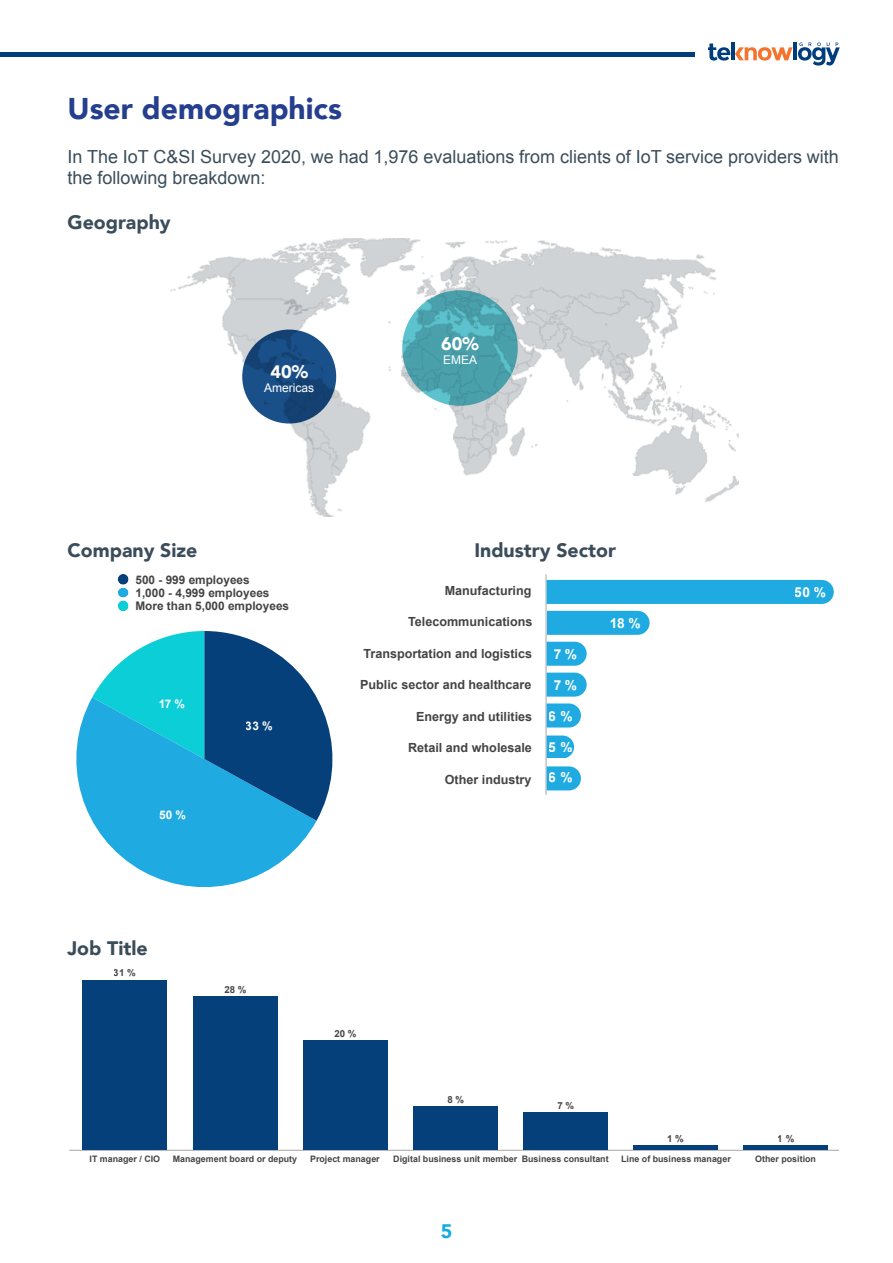
<style>
.page{position:relative;width:893px;height:1263px;background:#fff}
.page>*{position:absolute;margin:0;border:0;box-sizing:border-box;transform-origin:0 0}
.t1{font:900 30px "Avenir";color:#253f8e}
.t2{font:900 19.5px "Avenir";color:#3b4d5a}
.t3{font:900 19.5px "Avenir";color:#14abe3}
.t4{font:18px/21.6px "Arial";color:#3b4d5a}
.t5{font:900 18px "Avenir";color:#fff}
.t6{font:700 13.8px "Arial";color:#fff}
.t7{font:700 12.6px "Arial";color:#444}
.t8{font:12px "Arial";color:#fff}
.t9{font:700 11.85px/13.4px "Arial";color:#444}
.t10{font:700 11.85px "Arial";color:#fff}
.t11{font:700 9.75px "Arial";color:#444}
.t12{font:700 8.85px "Arial";color:#444}
</style>
<div class="page">
<img style="left:170px;top:238px;width:568px;height:279px">
<svg style="left:242px;top:330px;width:94px;height:93px;background:#184a80"></svg>
<svg style="left:402px;top:290px;width:116px;height:116px;background:#4da4af"></svg>
<hr style="left:546px;top:575px;width:1px;height:219px;background:#a7a7a7">
<div style="left:547px;top:580px;width:287px;height:24px;background:#1fabe2"></div>
<div style="left:547px;top:611px;width:103px;height:24px;background:#1fabe2"></div>
<div style="left:547px;top:642px;width:40px;height:24px;background:#1fabe2"></div>
<div style="left:547px;top:673px;width:40px;height:24px;background:#1fabe2"></div>
<div style="left:547px;top:703px;width:34px;height:24px;background:#1fabe2"></div>
<div style="left:547px;top:735px;width:27px;height:23px;background:#1fabe2"></div>
<div style="left:547px;top:766px;width:34px;height:24px;background:#1fabe2"></div>
<hr style="left:70px;top:1150px;width:769px;height:1px;background:#a7a7a7">
<div style="left:82px;top:980px;width:85px;height:170px;background:#06407b"></div>
<div style="left:193px;top:996px;width:85px;height:154px;background:#06407b"></div>
<div style="left:303px;top:1041px;width:85px;height:109px;background:#06407b"></div>
<div style="left:413px;top:1106px;width:85px;height:44px;background:#06407b"></div>
<div style="left:523px;top:1112px;width:85px;height:38px;background:#06407b"></div>
<div style="left:633px;top:1145px;width:85px;height:5px;background:#06407b"></div>
<div style="left:743px;top:1145px;width:85px;height:5px;background:#06407b"></div>
<svg style="left:76px;top:698px;width:241px;height:189px;fill:#1fabe2"></svg>
<svg style="left:92px;top:631px;width:241px;height:190px;background:#3095bd"></svg>
<div style="left:118px;top:574px;width:11px;height:11px;background:#06407b;border-radius:50%"></div>
<svg style="left:118px;top:588px;width:11px;height:9px"></svg>
<div style="left:118px;top:600px;width:11px;height:11px;background:#0bced6;border-radius:50%"></div>
<hr style="left:731px;top:43px;width:4px;height:17px;background:#003d7d">
<hr style="left:793px;top:43px;width:4px;height:17px;background:#003d7d">
<svg style="left:798px;top:42px;width:42px;height:24px"></svg>
<svg style="left:708px;top:44px;width:84px;height:17px"></svg>
<hr style="left:68px;top:52px;width:626px;height:4px;background:#003d7d">
<hr style="left:0;top:52px;width:69px;height:4px;background:#003d7d">
<p class="t1" style="left:68px;top:83px;width:276px">User demographics</p>
<p class="t4" style="left:68px;top:146px;width:773px">In The IoT C&amp;SI Survey 2020, we had 1,976 evaluations from clients of IoT service providers with the following breakdown:</p>
<p class="t2" style="left:68px;top:206px;width:105px">Geography</p>
<p class="t5" style="left:270px;top:356px;width:39px">40%</p>
<p class="t8" style="left:264px;top:380px;width:52px">Americas</p>
<p class="t5" style="left:441px;top:328px;width:39px">60%</p>
<p class="t8" style="left:443px;top:352px;width:36px">EMEA</p>
<p class="t2" style="left:68px;top:533px;width:131px">Company Size</p>
<p class="t2" style="left:474px;top:533px;width:143px">Industry Sector</p>
<p class="t9" style="left:135px;top:573px;width:155px">500 - 999 employees<br>1,000 - 4,999 employees<br>More than 5,000 employees</p>
<p class="t10" style="left:158px;top:696px;width:28px">17 %</p>
<p class="t10" style="left:159px;top:807px;width:28px">50 %</p>
<p class="t10" style="left:246px;top:718px;width:28px">33 %</p>
<p class="t7" style="left:445px;top:582px;width:88px">Manufacturing</p>
<p class="t7" style="left:408px;top:613px;width:126px">Telecommunications</p>
<p class="t7" style="left:364px;top:645px;width:170px">Transportation and logistics</p>
<p class="t7" style="left:360px;top:676px;width:173px">Public sector and healthcare</p>
<p class="t7" style="left:416px;top:708px;width:118px">Energy and utilities</p>
<p class="t7" style="left:408px;top:739px;width:125px">Retail and wholesale</p>
<p class="t7" style="left:445px;top:771px;width:88px">Other industry</p>
<p class="t6" style="left:549px;top:768px;width:25px">6 %</p>
<p class="t6" style="left:553px;top:645px;width:25px">7 %</p>
<p class="t6" style="left:553px;top:676px;width:25px">7 %</p>
<p class="t6" style="left:549px;top:707px;width:25px">6 %</p>
<p class="t6" style="left:549px;top:737px;width:25px">5 %</p>
<p class="t6" style="left:610px;top:614px;width:33px">18 %</p>
<p class="t6" style="left:795px;top:583px;width:33px">50 %</p>
<p class="t2" style="left:68px;top:931px;width:82px">Job Title</p>
<p class="t11" style="left:114px;top:966px;width:24px">31 %</p>
<p class="t11" style="left:224px;top:983px;width:24px">28 %</p>
<p class="t11" style="left:334px;top:1027px;width:24px">20 %</p>
<p class="t11" style="left:447px;top:1093px;width:18px">8 %</p>
<p class="t11" style="left:557px;top:1099px;width:18px">7 %</p>
<p class="t11" style="left:667px;top:1132px;width:18px">1 %</p>
<p class="t11" style="left:778px;top:1132px;width:18px">1 %</p>
<p class="t12" style="left:90px;top:1153px;width:72px">IT manager / CIO</p>
<p class="t12" style="left:173px;top:1153px;width:126px">Management board or deputy</p>
<p class="t12" style="left:310px;top:1153px;width:71px">Project manager</p>
<p class="t12" style="left:393px;top:1153px;width:217px">Digital business unit member Business consultant</p>
<p class="t12" style="left:621px;top:1153px;width:111px">Line of business manager</p>
<p class="t12" style="left:755px;top:1153px;width:62px">Other position</p>
<h2 class="t3" style="left:441px;top:1214px;width:13px">5</h2>
</div>
